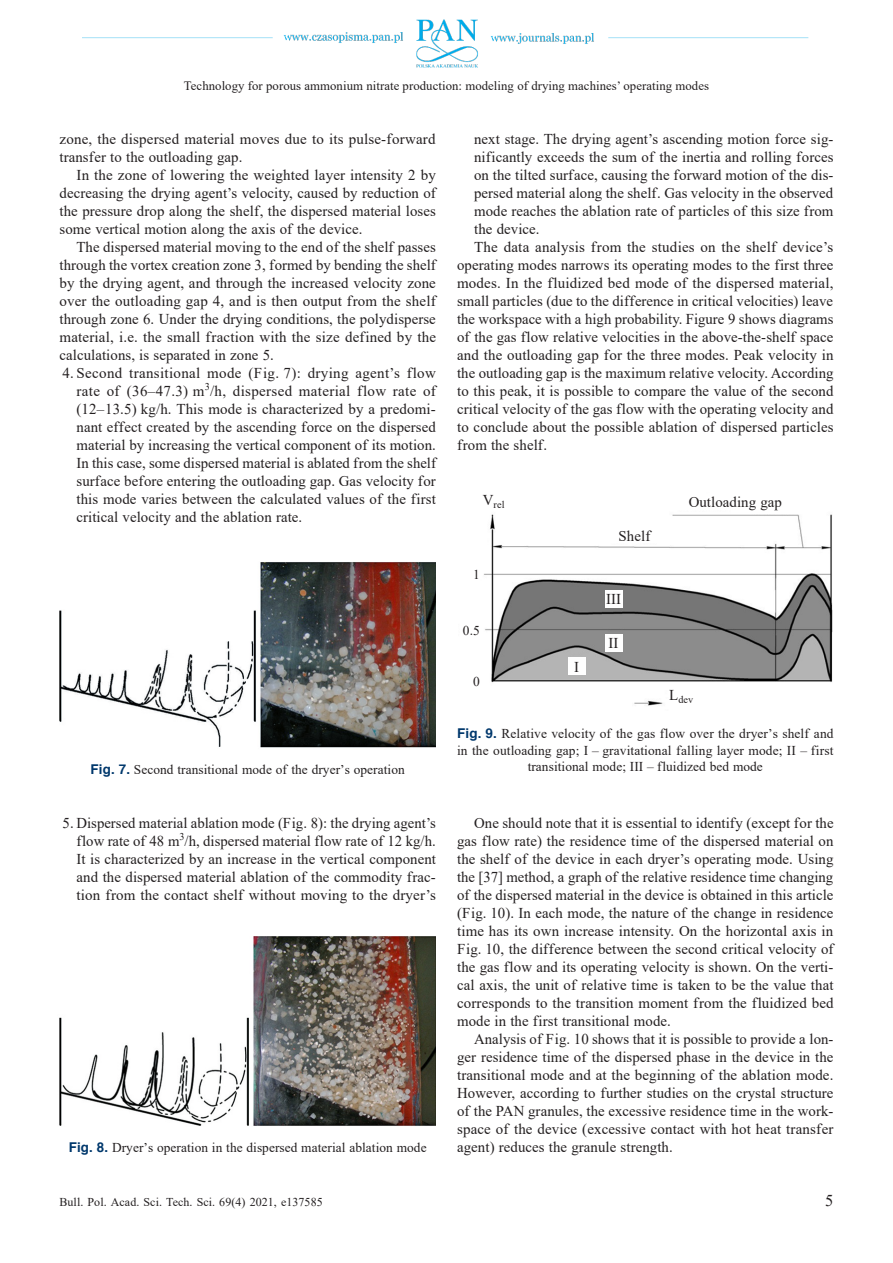
<style>
.page{position:relative;width:893px;height:1263px;background:#fff}
.page>*{position:absolute;margin:0;border:0;box-sizing:border-box;transform-origin:0 0}
.t1{font:16.5px "Times New Roman";color:#231f20}
.Biu_Tekst_podst{font:15px/18px "Times New Roman";letter-spacing:.005em;color:#231f20;text-align:justify}
.Biu_Tekst_podst__bez{font:15px "Times New Roman";letter-spacing:.005em;color:#231f20}
.Biu_Podpis_2{font:13.5px/16.5px "Times New Roman";letter-spacing:.005em;color:#231f20;text-align:center}
.Biu_Tekst_podst__bez-2{font:13.5px "Times New Roman";color:#231f20}
.t2{font:12.75px "Times New Roman";letter-spacing:.005em;color:#231f20}
.t3{font:12px "Times New Roman";letter-spacing:.005em;color:#231f20}
.Biu_Tekst_podst__bez-3{font:10.35px "Times New Roman";letter-spacing:.005em;color:#231f20}
.s1{font-family:"Helvetica";font-weight:700;color:#00386c}
</style>
<div class="page">
<img style="left:82px;top:19px;width:727px;height:49px">
<img style="left:59px;top:936px;width:377px;height:190px">
<img style="left:60px;top:562px;width:376px;height:186px">
<img style="left:484px;top:514px;width:348px;height:192px">
<div style="left:605px;top:590px;width:17px;height:17px;background:#fff"></div>
<div style="left:605px;top:634px;width:17px;height:17px;background:#fff"></div>
<div style="left:568px;top:658px;width:17px;height:17px;background:#fff"></div>
<p class="t2" style="left:184px;top:76px;width:527px">Technology for porous ammonium nitrate production: modeling of drying machines’ operating modes</p>
<p class="Biu_Tekst_podst" style="left:60px;top:130px;width:378px">zone, the dispersed material moves due to its pulse-forward transfer to the outloading gap.</p>
<p class="Biu_Tekst_podst" style="left:60px;top:166px;width:378px;text-indent:17px">In the zone of lowering the weighted layer intensity 2 by decreasing the drying agent’s velocity, caused by reduction of the pressure drop along the shelf, the dispersed material loses some vertical motion along the axis of the device.</p>
<p class="Biu_Tekst_podst" style="left:60px;top:238px;width:378px;text-indent:17px">The dispersed material moving to the end of the shelf passes through the vortex creation zone 3, formed by bending the shelf by the drying agent, and through the increased velocity zone over the outloading gap 4, and is then output from the shelf through zone 6. Under the drying conditions, the polydisperse material, i.e. the small fraction with the size defined by the calculations, is separated in zone 5.</p>
<p class="Biu_Tekst_podst" style="left:77px;top:364px;width:361px;text-indent:-14px">4. Second transitional mode (Fig. 7): drying agent’s flow rate of (36–47.3) m<sup>3</sup>/h, dispersed material flow rate of (12– 13.5) kg/h. This mode is characterized by a predomi&shy;nant effect created by the ascending force on the dispersed material by increasing the vertical component of its motion.<br>In this case, some dispersed material is ablated from the shelf surface before entering the outloading gap. Gas velocity for this mode varies between the calculated values of the first critical velocity and the ablation rate.</p>
<p class="Biu_Podpis_2" style="left:91px;top:761px;width:316px"><span class="s1">Fig. 7.</span> Second transitional mode of the dryer’s operation</p>
<p class="Biu_Tekst_podst" style="left:474px;top:130px;width:361px">next stage. The drying agent’s ascending motion force sig&shy;nificantly exceeds the sum of the inertia and rolling forces on the tilted surface, causing the forward motion of the dis&shy;persed material along the shelf. Gas velocity in the observed mode reaches the ablation rate of particles of this size from the device.</p>
<p class="Biu_Tekst_podst" style="left:457px;top:238px;width:378px;text-indent:17px">The data analysis from the studies on the shelf device’s operating modes narrows its operating modes to the first three modes. In the fluidized bed mode of the dispersed material, small particles (due to the difference in critical velocities) leave the workspace with a high probability. Figure 9 shows diagrams of the gas flow relative velocities in the above-the-shelf space and the outloading gap for the three modes. Peak velocity in the outloading gap is the maximum relative velocity. According to this peak, it is possible to compare the value of the second critical velocity of the gas flow with the operating velocity and to conclude about the possible ablation of dispersed particles from the shelf.</p>
<p class="Biu_Tekst_podst__bez-3" style="left:483px;top:497px;width:23px"><sup>V</sup>rel</p>
<p class="Biu_Tekst_podst__bez-2" style="left:473px;top:565px;width:8px">1</p>
<p class="Biu_Tekst_podst__bez-2" style="left:463px;top:620px;width:18px">0.5</p>
<p class="Biu_Tekst_podst__bez-2" style="left:473px;top:671px;width:8px">0</p>
<p class="Biu_Tekst_podst__bez" style="left:574px;top:656px;width:6px">I</p>
<p class="Biu_Tekst_podst__bez" style="left:619px;top:525px;width:33px">Shelf</p>
<p class="Biu_Tekst_podst__bez" style="left:689px;top:492px;width:95px">Outloading gap</p>
<p class="Biu_Tekst_podst__bez" style="left:606px;top:588px;width:16px">III</p>
<p class="Biu_Tekst_podst__bez" style="left:609px;top:632px;width:11px">II</p>
<p class="Biu_Tekst_podst__bez-3" style="left:669px;top:692px;width:26px"><sup>L</sup>dev</p>
<p class="Biu_Podpis_2" style="left:457px;top:725px;width:378px"><span class="s1">Fig. 9.</span> Relative velocity of the gas flow over the dryer’s shelf and in the outloading gap; I – gravitational falling layer mode; II – first transitional mode; III – fluidized bed mode</p>
<p class="Biu_Tekst_podst" style="left:77px;top:814px;width:361px;text-indent:-14px">5. Dispersed material ablation mode (Fig. 8): the drying agent’s flow rate of 48 m<sup>3</sup>/h, dispersed material flow rate of 12 kg/h.<br>It is characterized by an increase in the vertical component and the dispersed material ablation of the commodity frac&shy;tion from the contact shelf without moving to the dryer’s</p>
<p class="Biu_Tekst_podst" style="left:457px;top:814px;width:378px;text-indent:17px">One should note that it is essential to identify (except for the gas flow rate) the residence time of the dispersed material on the shelf of the device in each dryer’s operating mode. Using the [37] method, a graph of the relative residence time changing of the dispersed material in the device is obtained in this article (Fig. 10). In each mode, the nature of the change in residence time has its own increase intensity. On the horizontal axis in Fig. 10, the difference between the second critical velocity of the gas flow and its operating velocity is shown. On the verti&shy;cal axis, the unit of relative time is taken to be the value that corresponds to the transition moment from the fluidized bed mode in the first transitional mode.</p>
<p class="Biu_Tekst_podst" style="left:457px;top:1030px;width:378px;text-indent:17px">Analysis of Fig. 10 shows that it is possible to provide a lon&shy;ger residence time of the dispersed phase in the device in the transitional mode and at the beginning of the ablation mode.<br>However, according to further studies on the crystal structure of the PAN granules, the excessive residence time in the work&shy;space of the device (excessive contact with hot heat transfer agent) reduces the granule strength.</p>
<p class="Biu_Podpis_2" style="left:69px;top:1139px;width:359px"><span class="s1">Fig. 8.</span> Dryer’s operation in the dispersed material ablation mode</p>
<p class="t3" style="left:60px;top:1194px;width:265px">Bull. Pol. Acad. Sci. Tech. Sci. 69(4) 2021, e137585</p>
<p class="t1" style="left:825px;top:1189px;width:10px">5</p>
</div>
